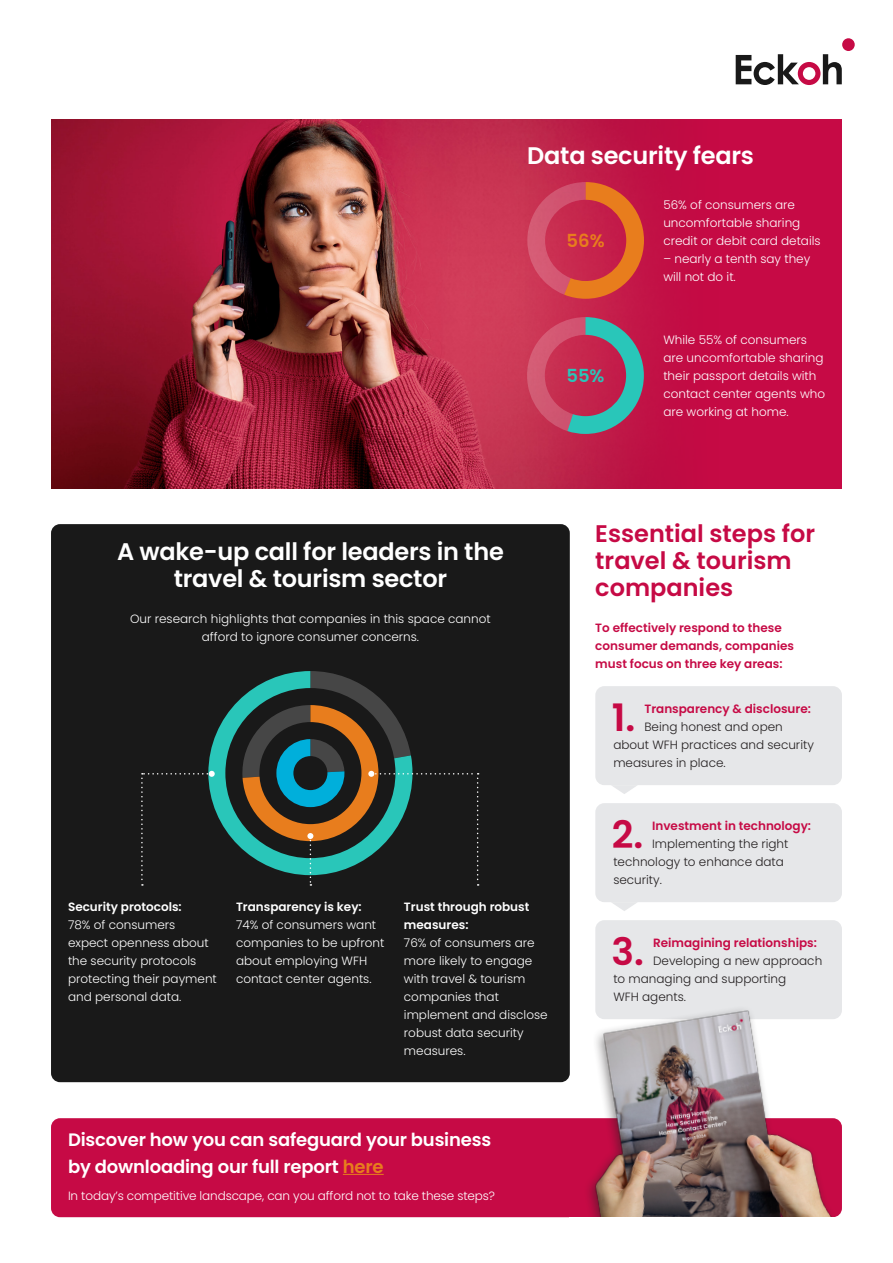
<style>
.page{position:relative;width:893px;height:1263px;background:#fff}
.page>*{position:absolute;margin:0;border:0;box-sizing:border-box;transform-origin:0 0}
.Text{font:600 37.8px "Poppins";color:#c60a45}
.Text-2{font:600 24px/27px "Poppins";letter-spacing:-.01em;color:#fff;text-align:center}
.Text-3{font:600 24px/27px "Poppins";color:#c60a45}
.t1{font:600 18px/27px "Poppins";letter-spacing:-.01em;color:#fff}
.t2{font:600 18px "Poppins";color:#e87d1d}
.t3{font:600 18px "Poppins";color:#29c6b9}
.Text-4{font:300 12px/18px "Poppins";color:#fff}
.Text-5{font:300 12px "Poppins";color:#231f20}
.Text-6{font:600 12px/18px "Poppins";color:#c60a45}
.s1{font-weight:600}
.s2{color:#e87d1d}
</style>
<div class="page">
<div style="left:595px;top:686px;width:247px;height:99px;background:#e6e7e9;border-radius:9px"></div>
<div style="left:595px;top:920px;width:247px;height:99px;background:#e6e7e9;border-radius:9px"></div>
<div style="left:51px;top:119px;width:791px;height:369px;background:#c60a45"></div>
<img style="left:51px;top:119px;width:603px;height:369px">
<div style="left:51px;top:524px;width:519px;height:558px;background:#191919;border-radius:9px"></div>
<div style="left:51px;top:1118px;width:791px;height:99px;background:#c60a45;border-radius:9px"></div>
<hr style="left:343px;top:1174px;width:41px;height:1px;background:#e87d1d">
<img style="left:570px;top:1009px;width:272px;height:208px">
<svg style="left:736px;top:54px;width:106px;height:31px"></svg>
<div style="left:842px;top:38px;width:13px;height:13px;background:#c60a45;border-radius:50%"></div>
<svg style="left:611px;top:785px;width:26px;height:9px"></svg>
<svg style="left:611px;top:902px;width:27px;height:9px"></svg>
<svg style="left:141px;top:671px;width:338px;height:215px"></svg>
<div style="left:595px;top:803px;width:247px;height:99px;background:#e6e7e9;border-radius:9px"></div>
<svg style="left:527px;top:182px;width:117px;height:117px;background:#d04148"></svg>
<svg style="left:527px;top:317px;width:117px;height:117px;background:#a4526b"></svg>
<p class="Text-2" style="left:527px;top:142px;width:228px">Data security fears</p>
<p class="Text-4" style="left:663px;top:196px;width:159px">56% of consumers are uncomfortable sharing credit or debit card details</p>
<p class="Text-4" style="left:663px;top:250px;width:148px">– nearly a tenth say they will not do it.</p>
<p class="t2" style="left:567px;top:230px;width:40px">56%</p>
<p class="t3" style="left:566px;top:365px;width:40px">55%</p>
<p class="Text-4" style="left:663px;top:331px;width:163px">While 55% of consumers are uncomfortable sharing their passport details with contact center agents who are working at home.</p>
<p class="Text-2" style="left:117px;top:538px;width:388px">A wake-up call for leaders in the travel &amp; tourism sector</p>
<p class="Text-4" style="left:130px;top:610px;width:362px;text-align:center">Our research highlights that companies in this space cannot afford to ignore consumer concerns.</p>
<p class="Text-4" style="left:68px;top:898px;width:150px"><span class="s1">Security protocols:<br></span>78% of consumers expect openness about the security protocols protecting their payment and personal data.</p>
<p class="Text-4" style="left:236px;top:898px;width:150px"><span class="s1">Transparency is key:<br></span>74% of consumers want companies to be upfront about employing WFH contact center agents.</p>
<p class="Text-4" style="left:404px;top:898px;width:145px"><span class="s1">Trust through robust measures:<br></span>76% of consumers are more likely to engage with travel &amp; tourism companies that implement and disclose robust data security measures.</p>
<p class="t1" style="left:68px;top:1126px;width:425px">Discover how you can safeguard your business by downloading our full report <span class="s2">here</span></p>
<p class="Text-4" style="left:68px;top:1187px;width:429px">In today’s competitive landscape, can you afford not to take these steps?</p>
<p class="Text-3" style="left:595px;top:520px;width:221px">Essential steps for travel &amp; tourism companies</p>
<p class="Text-6" style="left:595px;top:619px;width:200px">To effectively respond to these consumer demands, companies must focus on three key areas:</p>
<p class="Text" style="left:612px;top:696px;width:25px">1.</p>
<p class="Text-6" style="left:644px;top:700px;width:168px">Transparency &amp; disclosure:</p>
<p class="Text-5" style="left:644px;top:720px;width:140px">Being honest and open</p>
<p class="Text-5" style="left:613px;top:738px;width:202px">about WFH practices and security</p>
<p class="Text-5" style="left:613px;top:756px;width:114px">measures in place.</p>
<p class="Text" style="left:612px;top:813px;width:33px">2.</p>
<p class="Text-6" style="left:652px;top:817px;width:160px">Investment in technology:</p>
<p class="Text-5" style="left:652px;top:837px;width:138px">Implementing the right</p>
<p class="Text-5" style="left:613px;top:855px;width:172px">technology to enhance data</p>
<p class="Text-5" style="left:613px;top:873px;width:50px">security.</p>
<p class="Text" style="left:612px;top:930px;width:34px">3.</p>
<p class="Text-6" style="left:653px;top:934px;width:165px">Reimagining relationships:</p>
<p class="Text-5" style="left:653px;top:954px;width:171px">Developing a new approach</p>
<p class="Text-5" style="left:613px;top:972px;width:174px">to managing and supporting</p>
<p class="Text-5" style="left:613px;top:990px;width:74px">WFH agents.</p>
</div>
